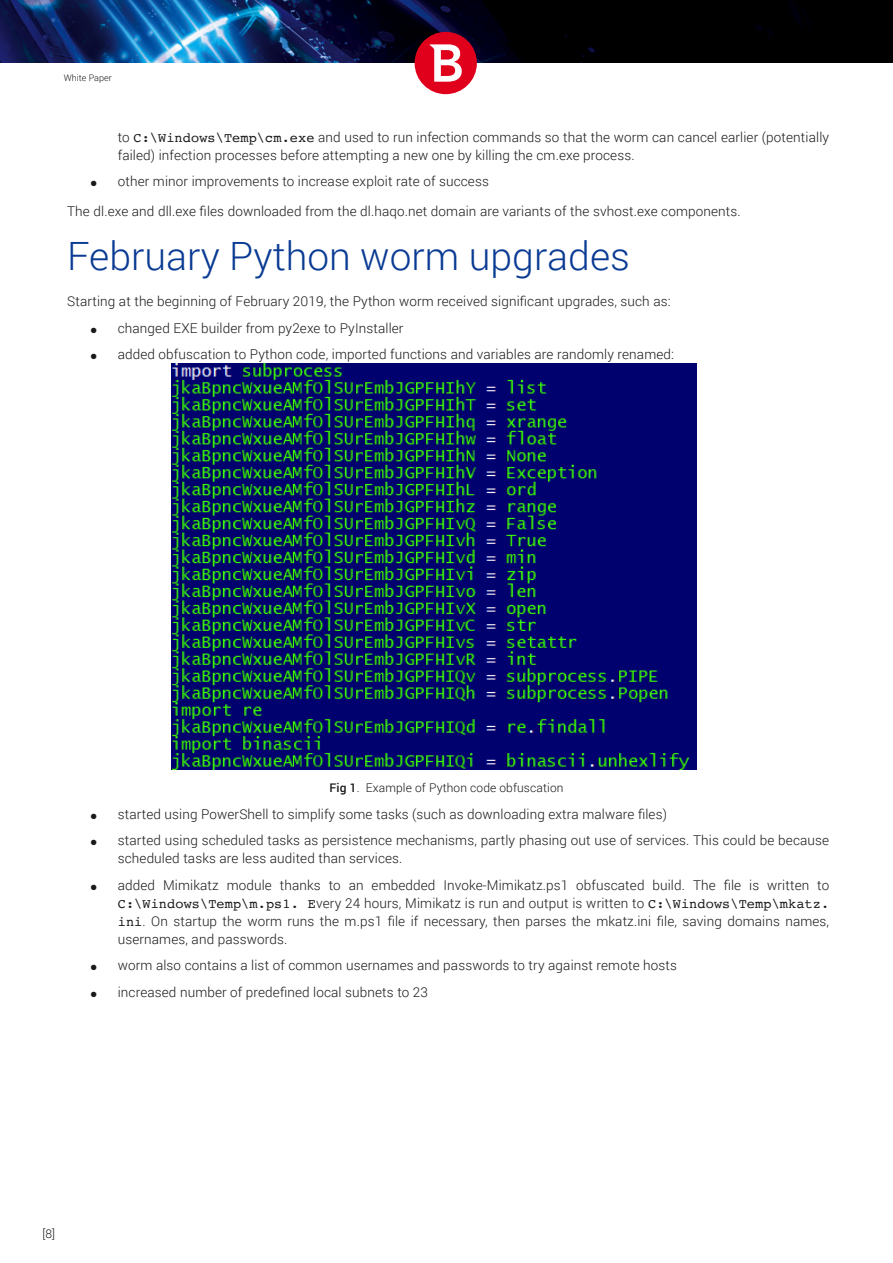
<style>
.page{position:relative;width:893px;height:1263px;background:#fff}
.page>*{position:absolute;margin:0;border:0;box-sizing:border-box;transform-origin:0 0}
.Copy{font:300 39px "Roboto";color:#0a3b93}
.Copy-2{font:300 13.5px/18px "Roboto";letter-spacing:.01em;color:#1a1818}
.ImageCaption{font:300 12px "Roboto";letter-spacing:.01em;color:#1a1818}
.t1{font:300 9px "Roboto";color:#1a1818}
.s1{font-family:"Courier";font-weight:400}
.s2{font-weight:500}
</style>
<div class="page">
<img style="left:0;top:0;width:893px;height:62px">
<div style="left:415px;top:32px;width:62px;height:62px;background:#e0001b;border-radius:50%"></div>
<svg style="left:430px;top:44px;width:32px;height:38px"></svg>
<img style="left:172px;top:364px;width:524px;height:405px">
<p class="t1" style="left:64px;top:71px;width:49px">White Paper</p>
<p class="Copy-2" style="left:118px;top:127px;width:713px">to <span class="s1">C:\Windows\Temp\cm.exe</span> and used to run infection commands so that the worm can cancel earlier (potentially failed) infection processes before attempting a new one by killing the cm.exe process.</p>
<p class="Copy-2" style="left:91px;top:172px;width:400px">● other minor improvements to increase exploit rate of success</p>
<p class="Copy-2" style="left:67px;top:202px;width:675px">The dl.exe and dll.exe files downloaded from the dl.haqo.net domain are variants of the svhost.exe components.</p>
<p class="Copy" style="left:67px;top:229px;width:564px">February Python worm upgrades</p>
<p class="Copy-2" style="left:67px;top:292px;width:605px">Starting at the beginning of February 2019, the Python worm received significant upgrades, such as:</p>
<p class="Copy-2" style="left:91px;top:318px;width:314px">● changed EXE builder from py2exe to PyInstaller</p>
<p class="Copy-2" style="left:91px;top:345px;width:585px">● added obfuscation to Python code, imported functions and variables are randomly renamed:</p>
<p class="ImageCaption" style="left:329px;top:779px;width:236px"><span class="s2">Fig 1</span>. Example of Python code obfuscation</p>
<p class="Copy-2" style="left:91px;top:804px;width:578px">● started using PowerShell to simplify some tasks (such as downloading extra malware files)</p>
<p class="Copy-2" style="left:118px;top:831px;width:713px;text-indent:-27px">● started using scheduled tasks as persistence mechanisms, partly phasing out use of services. This could be because scheduled tasks are less audited than services.</p>
<p class="Copy-2" style="left:118px;top:875px;width:713px;text-align:justify;text-indent:-27px">● added Mimikatz module thanks to an embedded Invoke-Mimikatz.ps1 obfuscated build. The file is written to <span class="s1">C:\Windows\Temp\m.ps1. E</span>very 24 hours, Mimikatz is run and output is written to <span class="s1">C:\Windows\Temp\mkatz. ini</span>. On startup the worm runs the m.ps1 file if necessary, then parses the mkatz.ini file, saving domains names, usernames, and passwords.</p>
<p class="Copy-2" style="left:91px;top:956px;width:588px">● worm also contains a list of common usernames and passwords to try against remote hosts</p>
<p class="Copy-2" style="left:91px;top:982px;width:339px">● increased number of predefined local subnets to 23</p>
<p class="ImageCaption" style="left:43px;top:1225px;width:14px">[8]</p>
</div>
